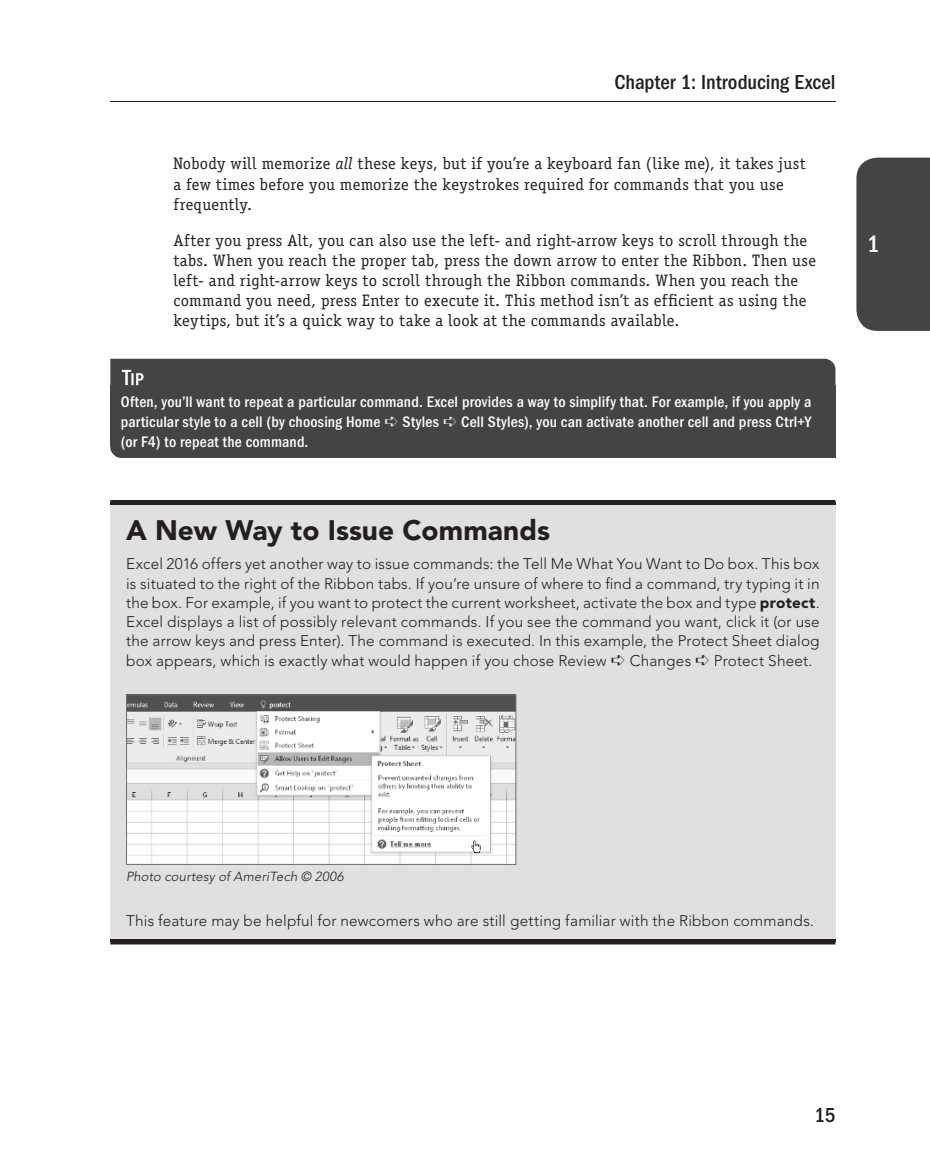
<style>
.page{position:relative;width:930px;height:1166px;background:#fff}
.page>*{position:absolute;margin:0;border:0;box-sizing:border-box;transform-origin:0 0}
.t1{font:900 28px "Avenir LT Std";color:#231f20}
.t2{font:500 condensed 24.5px "ITC Franklin Gothic Std";color:#fff}
.t3{font:500 condensed 21px "ITC Franklin Gothic Std";color:#231f20}
.t4{font:16.62px/20.1px "Officina Serif Std";letter-spacing:.015em;color:#231f20}
.t5{font:500 condensed 15.75px/20.1px "ITC Franklin Gothic Std";letter-spacing:.015em;color:#fff;text-align:justify}
.t6{font:300 15.4px/19.4px "Avenir LT Std";letter-spacing:.015em;color:#231f20;text-align:justify}
.t7{font:italic 300 13.12px "Avenir LT Std";letter-spacing:.015em;color:#231f20}
.s1{font-style:italic}
.s2{font-weight:900}
</style>
<div class="page">
<hr style="left:110px;top:102px;width:725px;height:1px;background:#231f20">
<div style="left:856px;top:158px;width:73px;height:173px;background:#444"></div>
<div style="left:110px;top:386px;width:725px;height:72px;background:#444"></div>
<div style="left:110px;top:502px;width:725px;height:439px;background:#e0e0e0"></div>
<svg style="left:110px;top:500px;width:725px;height:2px"></svg>
<hr style="left:110px;top:502px;width:725px;height:3px;background:#231f20">
<hr style="left:110px;top:941px;width:725px;height:3px;background:#231f20">
<hr style="left:110px;top:939px;width:725px;height:2px;background:#231f20">
<img style="left:128px;top:696px;width:386px;height:166px">
<div style="left:126px;top:694px;width:390px;height:170px;border:1px solid #6b6b6b"></div>
<div style="left:110px;top:359px;width:725px;height:27px;background:#444"></div>
<h3 class="t3" style="left:614px;top:74px;width:222px">Chapter 1: Introducing Excel</h3>
<p class="t4" style="left:173px;top:155px;width:633px">Nobody will memorize <span class="s1">all</span> these keys, but if you’re a keyboard fan (like me), it takes just a few times before you memorize the keystrokes required for commands that you use frequently.</p>
<p class="t4" style="left:173px;top:231px;width:644px">After you press Alt, you can also use the left- and right-arrow keys to scroll through the tabs. When you reach the proper tab, press the down arrow to enter the Ribbon. Then use left- and right-arrow keys to scroll through the Ribbon commands. When you reach the command you need, press Enter to execute it. This method isn’t as efficient as using the keytips, but it’s a quick way to take a look at the commands available.</p>
<p class="t5" style="left:121px;top:393px;width:692px">Often, you’ll want to repeat a particular command. Excel provides a way to simplify that. For example, if you apply a particular style to a cell (by choosing Home ➪ Styles ➪ Cell Styles), you can activate another cell and press Ctrl+Y (or F4) to repeat the command.</p>
<h1 class="t1" style="left:126px;top:518px;width:425px">A New Way to Issue Commands</h1>
<p class="t6" style="left:126px;top:555px;width:695px">Excel 2016 offers yet another way to issue commands: the Tell Me What You Want to Do box. This box is situated to the right of the Ribbon tabs. If you’re unsure of where to find a command, try typing it in the box. For example, if you want to protect the current worksheet, activate the box and type <span class="s2">protect</span>.<br>Excel displays a list of possibly relevant commands. If you see the command you want, click it (or use the arrow keys and press Enter). The command is executed. In this example, the Protect Sheet dialog box appears, which is exactly what would happen if you chose Review ➪ Changes ➪ Protect Sheet.</p>
<h2 class="t2" style="left:866px;top:235px;width:14px">1</h2>
<p class="t7" style="left:126px;top:870px;width:219px">Photo courtesy of AmeriTech © 2006</p>
<p class="t6" style="left:126px;top:912px;width:689px">This feature may be helpful for newcomers who are still getting familiar with the Ribbon commands.</p>
<h3 class="t3" style="left:814px;top:1107px;width:22px">15</h3>
</div>
